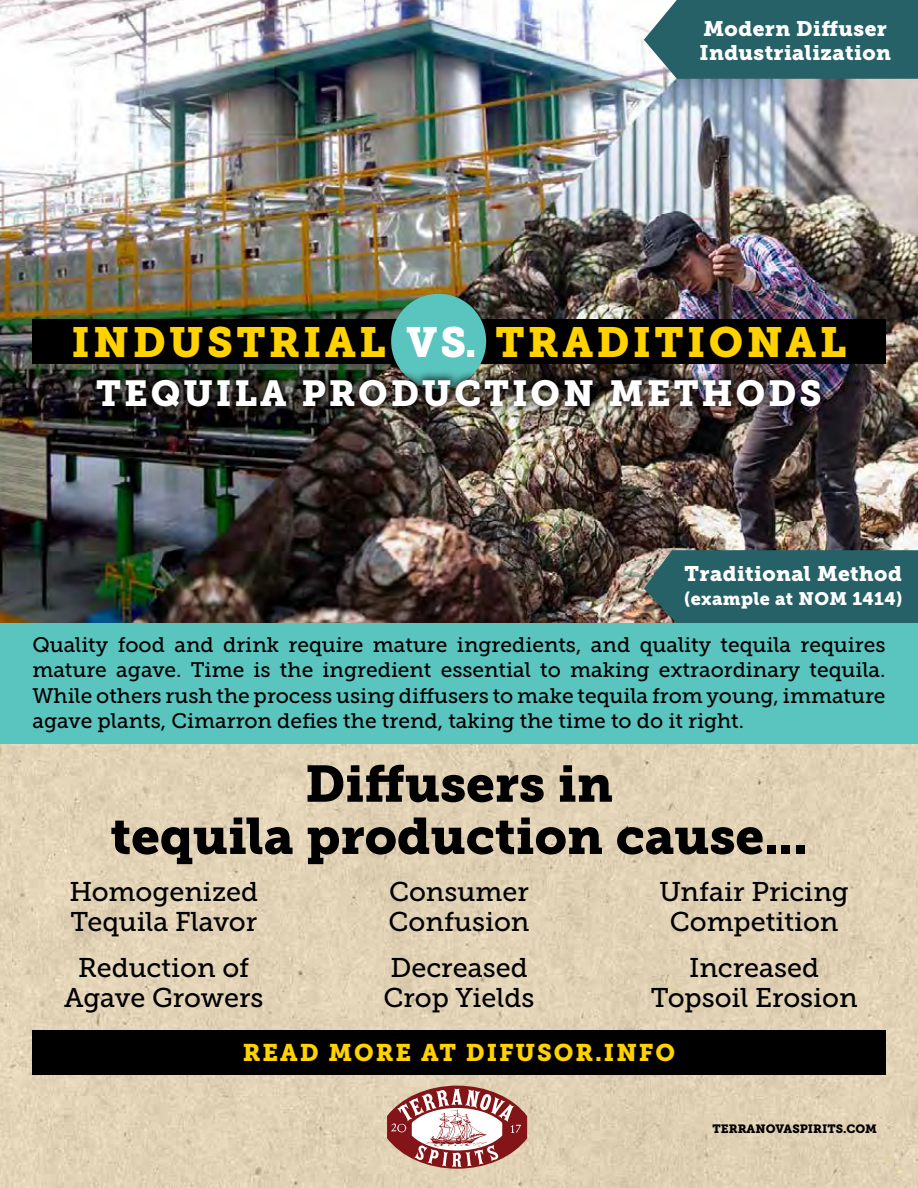
<style>
.page{position:relative;width:918px;height:1188px;background:#fff}
.page>*{position:absolute;margin:0;border:0;box-sizing:border-box;transform-origin:0 0}
.t1{font:51px/52.2px "Museo Slab 900";color:#000;text-align:center}
.t2{font:42px "Museo Slab 900";letter-spacing:.08em;color:#ffd200}
.t3{font:36px "Museo Slab 900";letter-spacing:.08em;color:#fff}
.t4{font:27px/30px "Museo Slab 500";color:#000}
.t5{font:24px "Museo Slab 900";letter-spacing:.08em;color:#ffd200}
.t6{font:21px/25.5px "Museo Slab 500";color:#000;text-align:justify}
.t7{font:21px/24px "Museo Slab 900";letter-spacing:.02em;color:#fff}
.t8{font:18px "Museo Slab 900";letter-spacing:.02em;color:#fff}
.t9{font:12px "Museo Slab 900";color:#000}
.s1{color:#fff}
</style>
<div class="page">
<img style="left:0;top:744px;width:918px;height:444px">
<img style="left:0;top:0;width:918px;height:623px">
<svg style="left:644px;top:0;width:274px;height:79px;background:#31696f"></svg>
<svg style="left:644px;top:550px;width:274px;height:73px;background:#2b6267"></svg>
<div style="left:32px;top:1030px;width:854px;height:44px;background:#000"></div>
<div style="left:32px;top:319px;width:854px;height:44px;background:#000"></div>
<div style="left:391px;top:294px;width:95px;height:95px;background:#5ac4be;border-radius:50%"></div>
<div style="left:88px;top:370px;width:742px;height:46px;background:#000;opacity:.75"></div>
<div style="left:0;top:623px;width:918px;height:121px;background:#5ac4be"></div>
<svg style="left:387px;top:1086px;width:140px;height:83px"></svg>
<p class="t7" style="left:699px;top:16px;width:193px">Modern Diffuser<br>Industrialization</p>
<h2 class="t2" style="left:72px;top:318px;width:316px">INDUSTRIAL</h2>
<h2 class="t2" style="left:407px;top:318px;width:441px"><span class="s1">VS.</span> TRADITIONAL</h2>
<h3 class="t3" style="left:96px;top:373px;width:727px">TEQUILA PRODUCTION METHODS</h3>
<p class="t7" style="left:685px;top:562px;width:219px">Traditional Method</p>
<p class="t8" style="left:684px;top:589px;width:220px">(example at NOM 1414)</p>
<p class="t6" style="left:32px;top:632px;width:855px">Quality food and drink require mature ingredients, and quality tequila requires mature agave. Time is the ingredient essential to making extraordinary tequila.<br>While others rush the process using diffusers to make tequila from young, immature agave plants, Cimarron defies the trend, taking the time to do it right.</p>
<h1 class="t1" style="left:110px;top:758px;width:699px">Diffusers in<br>tequila production cause...</h1>
<p class="t4" style="left:389px;top:877px;width:142px">Consumer<br>Confusion</p>
<p class="t4" style="left:384px;top:953px;width:152px">Decreased<br>Crop Yields</p>
<p class="t4" style="left:659px;top:877px;width:191px;text-align:center">Unfair Pricing<br>Competition</p>
<p class="t4" style="left:651px;top:953px;width:208px;text-align:center">Increased<br>Topsoil Erosion</p>
<p class="t5" style="left:243px;top:1039px;width:434px">READ MORE AT DIFUSOR.INFO</p>
<p class="t4" style="left:69px;top:877px;width:190px">Homogenized<br>Tequila Flavor</p>
<p class="t4" style="left:64px;top:953px;width:201px;text-align:center">Reduction of<br>Agave Growers</p>
<p class="t9" style="left:713px;top:1122px;width:166px">TERRANOVASPIRITS.COM</p>
</div>
